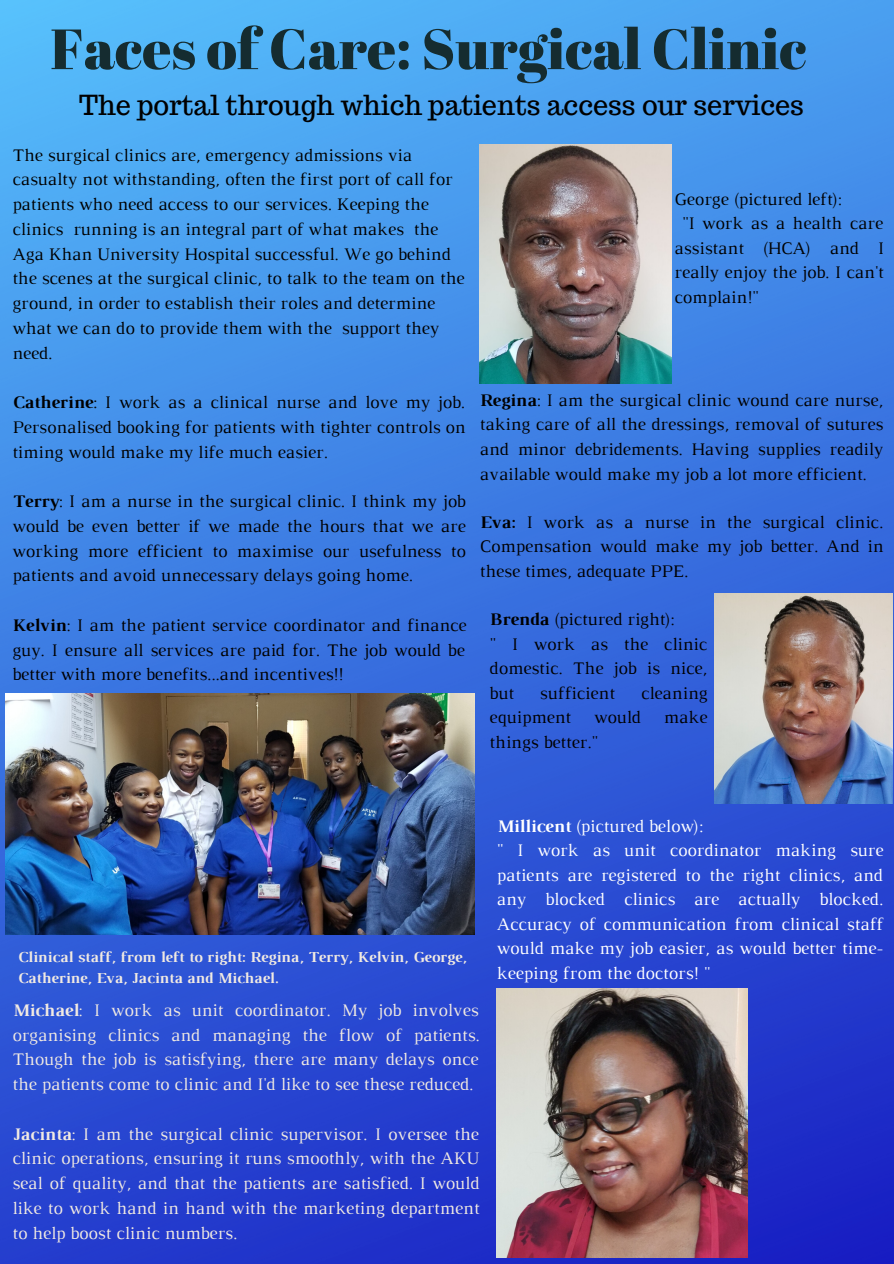
<style>
.page{position:relative;width:894px;height:1264px;background:#fff}
.page>*{position:absolute;margin:0;border:0;box-sizing:border-box;transform-origin:0 0}
.t1{font:56.55px "Abril Fatface";color:#152c30}
.t2{font:27px "Trocchi";color:#000}
.t3{font:18px/24.8px "Luthier";color:#000;text-align:justify}
.t4{font:18px/24.8px "Luthier";color:#f1eae2;text-align:justify}
.t5{font:18px/24.5px "Luthier";color:#fff}
.t6{font:700 15.45px/21.3px "Luthier";color:#f1eae2}
.s1{font-weight:700}
</style>
<div class="page">
<img style="left:0;top:0;width:893px;height:1263px">
<img style="left:5px;top:693px;width:469px;height:241px">
<img style="left:479px;top:145px;width:192px;height:239px">
<img style="left:496px;top:988px;width:250px;height:269px">
<img style="left:714px;top:594px;width:178px;height:209px">
<h1 class="t1" style="left:50px;top:9px;width:757px">Faces of Care: Surgical Clinic</h1>
<h2 class="t2" style="left:79px;top:87px;width:726px">The portal through which patients access our services</h2>
<p class="t3" style="left:12px;top:144px;width:453px;text-align:left">The surgical clinics are, emergency admissions via casualty not withstanding, often the first port of call for patients who need access to our services. Keeping the clinics running is an integral part of what makes the Aga Khan University Hospital successful. We go behind the scenes at the surgical clinic, to talk to the team on the ground, in order to establish their roles and determine what we can do to provide them with the support they need.</p>
<p class="t3" style="left:12px;top:391px;width:454px"><span class="s1">Catherine</span>: I work as a clinical nurse and love my job.<br>Personalised booking for patients with tighter controls on timing would make my life much easier.</p>
<p class="t3" style="left:12px;top:490px;width:455px"><span class="s1">Terry</span>: I am a nurse in the surgical clinic. I think my job would be even better if we made the hours that we are working more efficient to maximise our usefulness to patients and avoid unnecessary delays going home.</p>
<p class="t3" style="left:12px;top:614px;width:455px"><span class="s1">Kelvin</span>: I am the patient service coordinator and finance guy. I ensure all services are paid for. The job would be better with more benefits...and incentives!!</p>
<p class="t3" style="left:674px;top:188px;width:169px">George (pictured left):</p>
<p class="t3" style="left:682px;top:212px;width:202px">"I work as a health care</p>
<p class="t3" style="left:674px;top:237px;width:211px">assistant (HCA) and I</p>
<p class="t3" style="left:674px;top:261px;width:211px">really enjoy the job. I can't</p>
<p class="t3" style="left:674px;top:286px;width:86px">complain!"</p>
<p class="t3" style="left:479px;top:388px;width:405px"><span class="s1">Regina</span>: I am the surgical clinic wound care nurse, taking care of all the dressings, removal of sutures and minor debridements. Having supplies readily available would make my job a lot more efficient.</p>
<p class="t3" style="left:479px;top:510px;width:405px"><span class="s1">Eva:</span> I work as a nurse in the surgical clinic.<br>Compensation would make my job better. And in these times, adequate PPE.</p>
<p class="t3" style="left:489px;top:608px;width:219px;text-align:left"><span class="s1">Brenda</span> (pictured right):<br>" I work as the clinic domestic. The job is nice, but</p>
<p class="t3" style="left:540px;top:682px;width:76px">sufficient</p>
<p class="t3" style="left:640px;top:682px;width:68px">cleaning</p>
<p class="t3" style="left:489px;top:706px;width:83px">equipment</p>
<p class="t3" style="left:594px;top:706px;width:48px">would</p>
<p class="t3" style="left:663px;top:706px;width:45px">make</p>
<p class="t3" style="left:489px;top:731px;width:109px">things better."</p>
<p class="t6" style="left:18px;top:947px;width:450px">Clinical staff, from left to right: Regina, Terry, Kelvin, George,<br>Catherine, Eva, Jacinta and Michael.</p>
<p class="t5" style="left:496px;top:815px;width:388px"><span class="s1">Millicent</span> (pictured below):<br>" I work as unit coordinator making sure patients are registered to the right clinics, and any blocked clinics are actually blocked.<br>Accuracy of communication from clinical staff would make my job easier, as would better time&shy;keeping from the doctors! "</p>
<p class="t4" style="left:12px;top:998px;width:468px"><span class="s1">Michael</span>: I work as unit coordinator. My job involves organising clinics and managing the flow of patients.<br>Though the job is satisfying, there are many delays once the patients come to clinic and I'd like to see these reduced.</p>
<p class="t4" style="left:12px;top:1122px;width:468px"><span class="s1">Jacinta</span>: I am the surgical clinic supervisor. I oversee the clinic operations, ensuring it runs smoothly, with the AKU seal of quality, and that the patients are satisfied. I would like to work hand in hand with the marketing department to help boost clinic numbers.</p>
</div>
